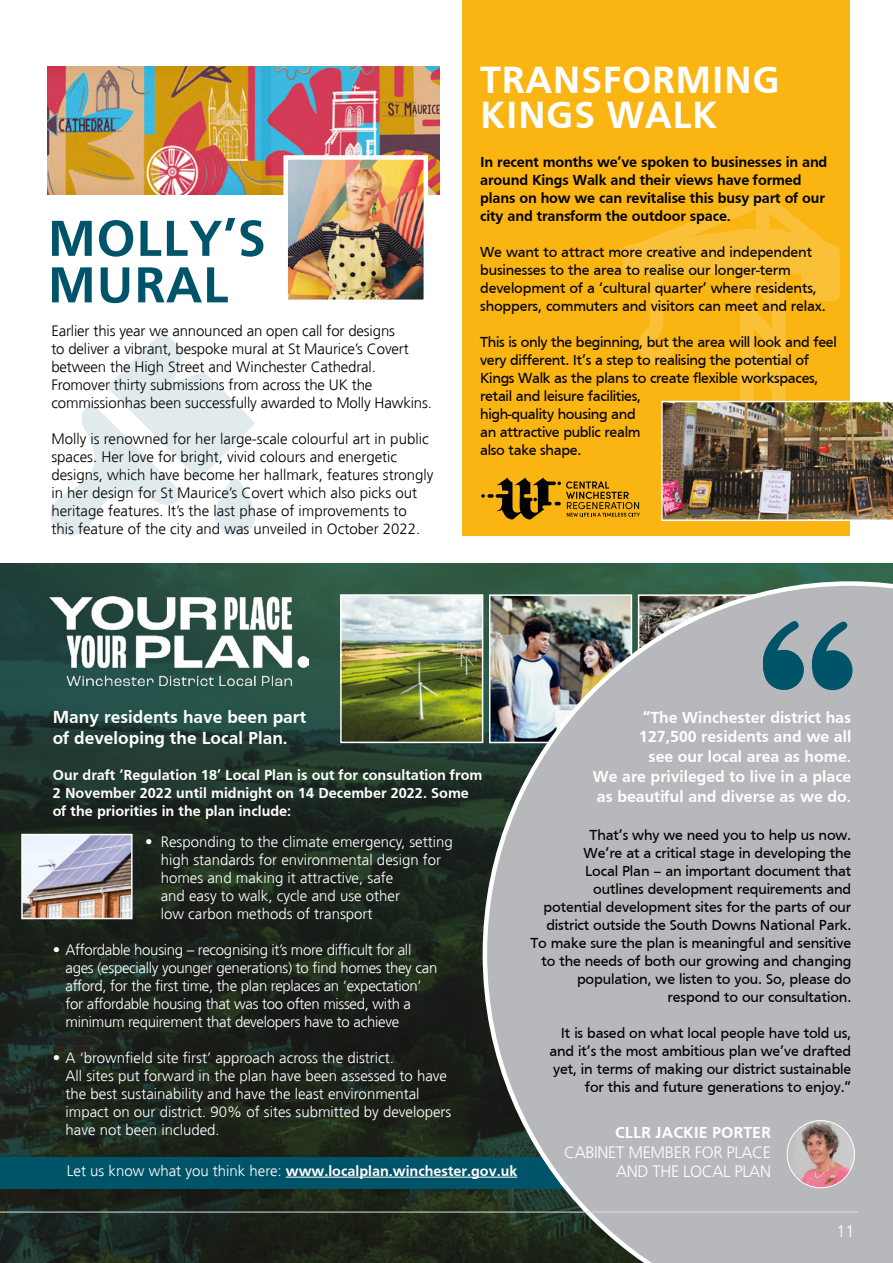
<style>
.page{position:relative;width:893px;height:1263px;background:#fff}
.page>*{position:absolute;margin:0;border:0;box-sizing:border-box;transform-origin:0 0}
.t1{font:700 52.5px/46.5px "Frutiger";letter-spacing:.01em;color:#005469}
.t2{font:700 39.15px/34.5px "Frutiger";letter-spacing:.01em;color:#fff}
.t3{font:700 18px/21px "Frutiger";color:#fff}
.t4{font:700 16.5px/19.8px "Frutiger";color:#fff;text-align:right}
.t5{font:300 16.5px/19.5px "Frutiger";letter-spacing:-.02em;color:#fff;text-align:right}
.t6{font:15px/18px "Frutiger";letter-spacing:-.01em;color:#000;text-align:right}
.t7{font:300 15px/18px "Frutiger";color:#000}
.t8{font:300 15px/18px "Frutiger";color:#fff}
.t9{font:300 15px/18px "Frutiger";letter-spacing:-.02em;color:#fff}
.t10{font:700 15px/18px "Frutiger";color:#fff}
.t11{font:700 15px/18px "Frutiger";letter-spacing:-.01em;color:#000}
.s1{font-weight:300}
</style>
<div class="page">
<img style="left:0;top:563px;width:893px;height:700px">
<div style="left:0;top:1157px;width:599px;height:31px;background:#005469"></div>
<hr style="left:286px;top:1177px;width:231px;height:1px;background:#fff">
<div style="left:463px;top:0;width:387px;height:536px;background:#fab512"></div>
<img style="left:24px;top:837px;width:106px;height:79px">
<div style="left:21px;top:834px;width:112px;height:85px;border:2px solid #fff"></div>
<img style="left:343px;top:597px;width:137px;height:143px">
<div style="left:340px;top:594px;width:143px;height:149px;border:2px solid #fff"></div>
<svg style="left:483px;top:581px;width:410px;height:682px;background:#a7abac"></svg>
<svg style="left:762px;top:621px;width:91px;height:71px;background:#578390"></svg>
<hr style="left:0;top:1212px;width:859px;height:1px;background:#dddee0">
<img style="left:50px;top:597px;width:259px;height:88px">
<img style="left:48px;top:66px;width:391px;height:129px">
<img style="left:288px;top:160px;width:135px;height:139px">
<div style="left:283px;top:155px;width:145px;height:149px;border:4px solid #fff"></div>
<img style="left:787px;top:1120px;width:67px;height:68px;border-radius:34px">
<div style="left:787px;top:1120px;width:68px;height:68px;border:1px solid #fff;border-radius:50%"></div>
<svg style="left:481px;top:193px;width:412px;height:328px"></svg>
<svg style="left:50px;top:331px;width:205px;height:205px"></svg>
<h1 class="t1" style="left:48px;top:214px;width:220px">MOLLY’S<br>MURAL</h1>
<p class="t7" style="left:51px;top:322px;width:382px">Earlier this year we announced an open call for designs<br>to deliver a vibrant, bespoke mural at St Maurice’s Covert between the High Street and Winchester Cathedral.<br>Fromover thirty submissions from across the UK the commissionhas been successfully awarded to Molly Hawkins.</p>
<p class="t7" style="left:51px;top:430px;width:384px">Molly is renowned for her large-scale colourful art in public spaces. Her love for bright, vivid colours and energetic designs, which have become her hallmark, features strongly in her design for St Maurice’s Covert which also picks out heritage features. It’s the last phase of improvements to<br>this feature of the city and was unveiled in October 2022.</p>
<h2 class="t2" style="left:480px;top:63px;width:301px">TRANSFORMING<br>KINGS WALK</h2>
<p class="t11" style="left:480px;top:153px;width:349px">In recent months we’ve spoken to businesses in and around Kings Walk and their views have formed plans on how we can revitalise this busy part of our city and transform the outdoor space.</p>
<p class="t6" style="left:480px;top:243px;width:347px;text-align:left">We want to attract more creative and independent businesses to the area to realise our longer-term development of a ‘cultural quarter’ where residents, shoppers, commuters and visitors can meet and relax.</p>
<p class="t6" style="left:480px;top:333px;width:358px;text-align:left">This is only the beginning, but the area will look and feel very different. It’s a step to realising the potential of Kings Walk as the plans to create flexible workspaces, retail and leisure facilities,<br>high-quality housing and<br>an attractive public realm<br>also take shape.</p>
<p class="t3" style="left:53px;top:706px;width:255px">Many residents have been part of developing the Local Plan.</p>
<p class="t10" style="left:53px;top:766px;width:431px">Our draft ‘Regulation 18’ Local Plan is out for consultation from<br>2 November 2022 until midnight on 14 December 2022. Some of the priorities in the plan include:</p>
<p class="t8" style="left:161px;top:833px;width:293px;text-indent:-15px">• Responding to the climate emergency, setting high standards for environmental design for homes and making it attractive, safe<br>and easy to walk, cycle and use other<br>low carbon methods of transport</p>
<p class="t9" style="left:66px;top:941px;width:373px;text-indent:-13px">• Affordable housing – recognising it’s more difficult for all ages (especially younger generations) to find homes they can afford, for the first time, the plan replaces an ‘expectation’ for affordable housing that was too often missed, with a minimum requirement that developers have to achieve</p>
<p class="t8" style="left:66px;top:1049px;width:387px;text-indent:-13px">• A ‘brownfield site first’ approach across the district.<br>All sites put forward in the plan have been assessed to have the best sustainability and have the least environmental impact on our district. 90% of sites submitted by developers have not been included.</p>
<p class="t10" style="left:67px;top:1162px;width:452px"><span class="s1">Let us know what you think here:</span> www.localplan.winchester.gov.uk</p>
<p class="t4" style="left:593px;top:707px;width:260px">“The Winchester district has<br>127,500 residents and we all<br>see our local area as home.<br>We are privileged to live in a place as beautiful and diverse as we do.</p>
<p class="t6" style="left:530px;top:825px;width:322px">That’s why we need you to help us now.<br>We’re at a critical stage in developing the<br>Local Plan – an important document that<br>outlines development requirements and<br>potential development sites for the parts of our district outside the South Downs National Park.<br>To make sure the plan is meaningful and sensitive to the needs of both our growing and changing population, we listen to you. So, please do respond to our consultation.</p>
<p class="t6" style="left:549px;top:1023px;width:303px">It is based on what local people have told us, and it’s the most ambitious plan we’ve drafted yet, in terms of making our district sustainable for this and future generations to enjoy.”</p>
<p class="t4" style="left:615px;top:1122px;width:157px">CLLR JACKIE PORTER</p>
<p class="t5" style="left:564px;top:1142px;width:208px">CABINET MEMBER FOR PLACE<br>AND THE LOCAL PLAN</p>
<p class="t5" style="left:836px;top:1222px;width:20px">11</p>
</div>
